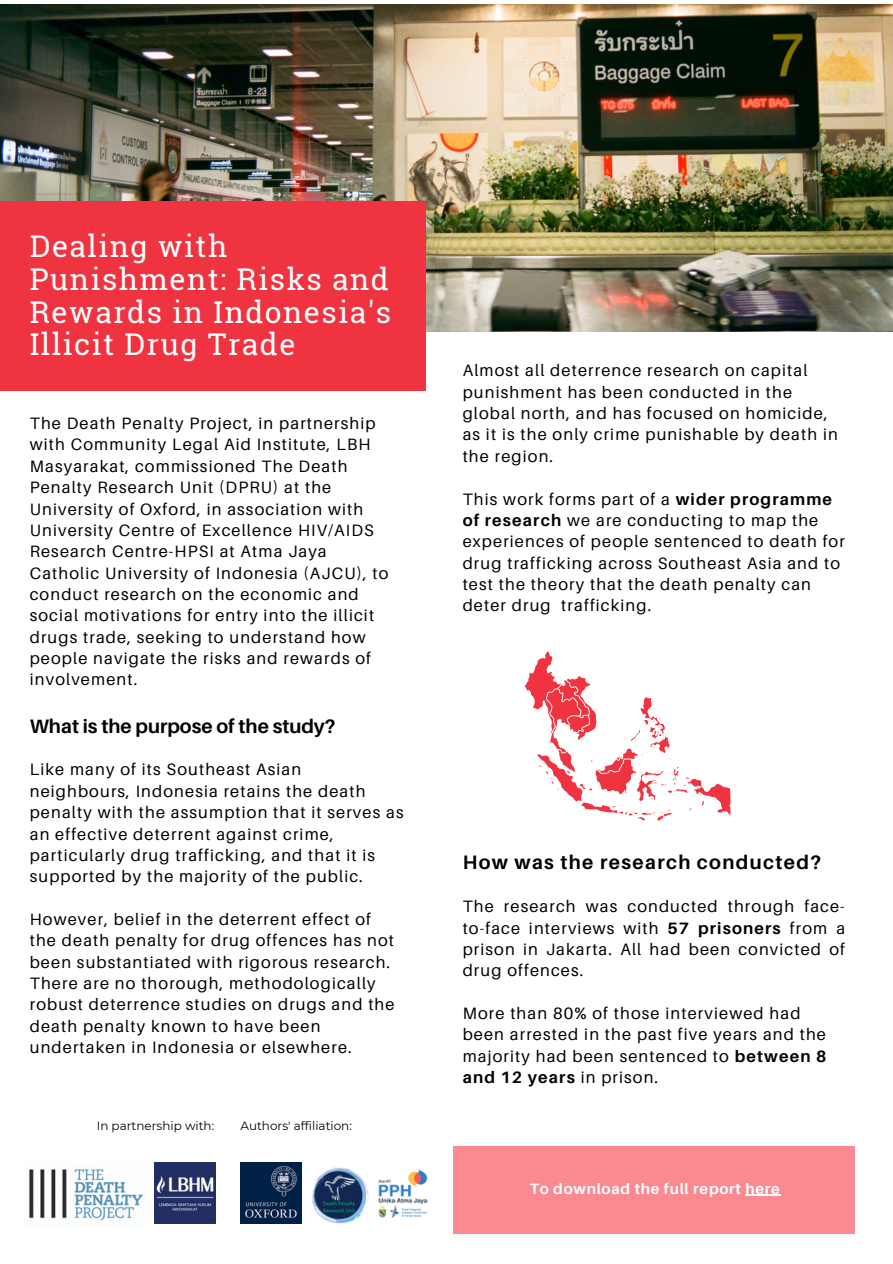
<style>
.page{position:relative;width:893px;height:1264px;background:#fff}
.page>*{position:absolute;margin:0;border:0;box-sizing:border-box;transform-origin:0 0}
.t1{font:30px/32.5px "Roboto Slab";letter-spacing:.05em;color:#fff}
.t2{font:700 19.5px "Aileron";color:#000}
.t3{font:700 19.5px "Aileron";letter-spacing:.07em;color:#000}
.t4{font:16.5px/21.3px "Aileron";letter-spacing:.07em;color:#000}
.t5{font:700 15px "Aileron";letter-spacing:.05em;color:#fff}
.t6{font:12px "Montserrat";color:#000}
.s1{font-weight:700}
</style>
<div class="page">
<img style="left:0;top:4px;width:892px;height:327px">
<div style="left:0;top:201px;width:425px;height:189px;background:#ef3340"></div>
<div style="left:453px;top:1146px;width:402px;height:87px;background:#fa8991"></div>
<hr style="left:745px;top:1194px;width:35px;height:1px;background:#fff">
<svg style="left:525px;top:651px;width:205px;height:169px"></svg>
<img style="left:29px;top:1169px;width:114px;height:52px">
<img style="left:240px;top:1162px;width:61px;height:61px">
<img style="left:154px;top:1162px;width:61px;height:61px">
<img style="left:312px;top:1167px;width:57px;height:56px">
<img style="left:378px;top:1169px;width:50px;height:50px">
<h1 class="t1" style="left:30px;top:229px;width:363px">Dealing with<br>Punishment: Risks and<br>Rewards in Indonesia's<br>Illicit Drug Trade</h1>
<p class="t4" style="left:30px;top:412px;width:360px">The Death Penalty Project, in partnership with Community Legal Aid Institute, LBH Masyarakat, commissioned The Death Penalty Research Unit (DPRU) at the University of Oxford, in association with University Centre of Excellence HIV/AIDS Research Centre-HPSI at Atma Jaya Catholic University of Indonesia (AJCU), to conduct research on the economic and social motivations for entry into the illicit drugs trade, seeking to understand how people navigate the risks and rewards of involvement.</p>
<p class="t2" style="left:30px;top:713px;width:307px">What is the purpose of the study?</p>
<p class="t4" style="left:30px;top:758px;width:375px">Like many of its Southeast Asian neighbours, Indonesia retains the death penalty with the assumption that it serves as an effective deterrent against crime, particularly drug trafficking, and that it is supported by the majority of the public.</p>
<p class="t4" style="left:30px;top:908px;width:366px">However, belief in the deterrent effect of the death penalty for drug offences has not been substantiated with rigorous research.<br>There are no thorough, methodologically robust deterrence studies on drugs and the death penalty known to have been undertaken in Indonesia or elsewhere.</p>
<p class="t6" style="left:97px;top:1118px;width:119px">In partnership with:</p>
<p class="t6" style="left:240px;top:1118px;width:113px">Authors' affiliation:</p>
<p class="t4" style="left:462px;top:359px;width:377px">Almost all deterrence research on capital punishment has been conducted in the global north, and has focused on homicide, as it is the only crime punishable by death in the region.</p>
<p class="t4" style="left:462px;top:488px;width:383px">This work forms part of a <span class="s1">wider programme of research</span> we are conducting to map the experiences of people sentenced to death for drug trafficking across Southeast Asia and to test the theory that the death penalty can deter drug trafficking.</p>
<p class="t3" style="left:462px;top:850px;width:360px">How was the research conducted?</p>
<p class="t4" style="left:462px;top:895px;width:384px;text-align:justify">The research was conducted through face&shy;to-face interviews with <span class="s1">57 prisoners</span> from a prison in Jakarta. All had been convicted of drug offences.</p>
<p class="t4" style="left:462px;top:1002px;width:365px">More than 80% of those interviewed had been arrested in the past five years and the majority had been sentenced to <span class="s1">between 8 and 12 years</span> in prison.</p>
<p class="t5" style="left:529px;top:1179px;width:251px">To download the full report here</p>
</div>
